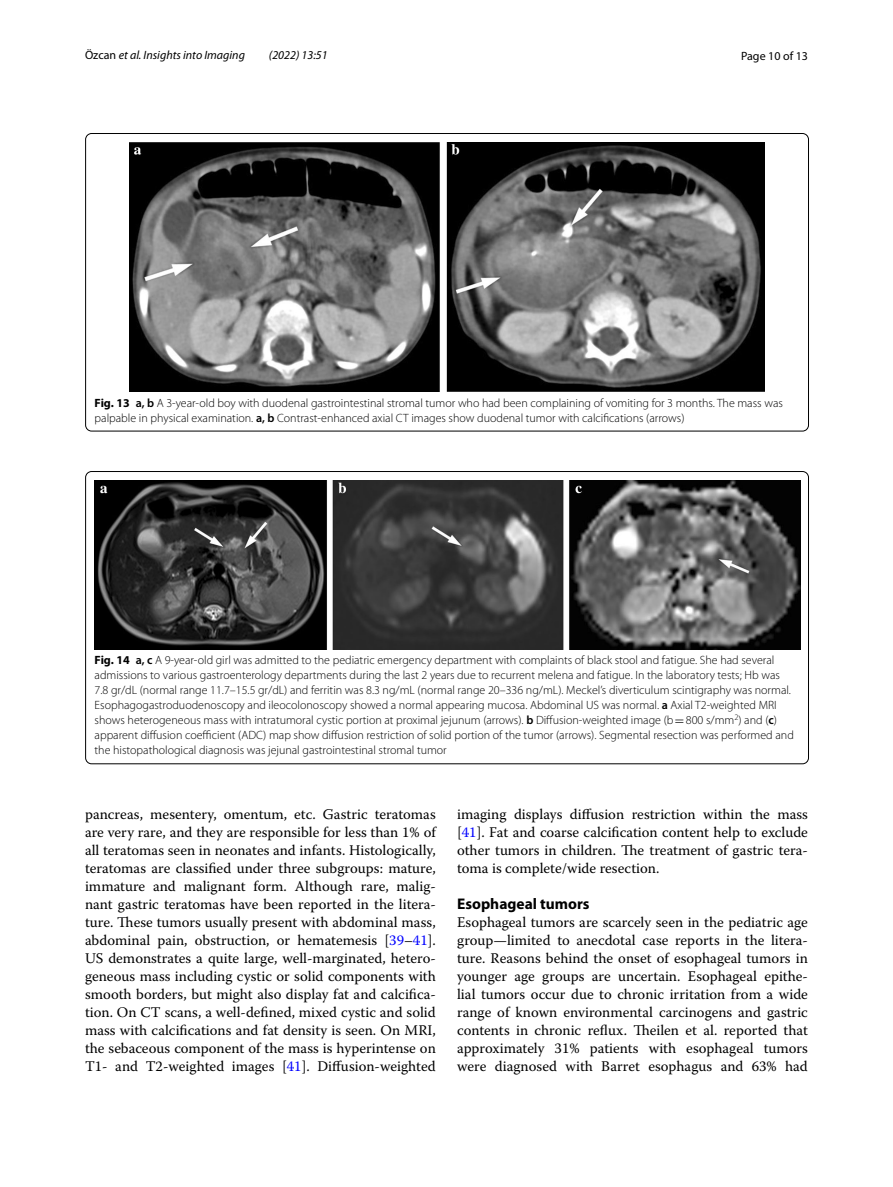
<style>
.page{position:relative;width:893px;height:1187px;background:#fff}
.page>*{position:absolute;margin:0;border:0;box-sizing:border-box;transform-origin:0 0}
.t1{font:700 15.45px "Myriad Pro";color:#000}
.t2{font:14.7px/18px "Warnock Pro";color:#000;text-align:justify}
.t3{font:300 12px/15px "Myriad Pro";color:#000}
.t4{font:italic 12px "Myriad Pro";color:#000}
.t5{font:12px "Myriad Pro";color:#000}
.s1{font-style:normal}
.s2{font-weight:700}
.s3{font-weight:600}
.s4{font-family:"MTSY";font-weight:400}
.s5{color:#00f}
</style>
<div class="page">
<img style="left:129px;top:142px;width:636px;height:250px">
<img style="left:94px;top:480px;width:706px;height:169px">
<p class="t4" style="left:85px;top:48px;width:161px"><span class="s1">Özcan</span> et al. Insights into Imaging</p>
<p class="t4" style="left:269px;top:48px;width:60px">(2022) 13:51</p>
<p class="t5" style="left:741px;top:48px;width:68px">Page 10 of 13</p>
<p class="t3" style="left:95px;top:395px;width:690px"><span class="s2">Fig. 13</span> <span class="s3">a, b</span> A 3-year-old boy with duodenal gastrointestinal stromal tumor who had been complaining of vomiting for 3 months. The mass was palpable in physical examination. <span class="s3">a, b</span> Contrast-enhanced axial CT images show duodenal tumor with calcifications (arrows)</p>
<p class="t3" style="left:95px;top:653px;width:701px"><span class="s2">Fig. 14</span> <span class="s3">a, c</span> A 9-year-old girl was admitted to the pediatric emergency department with complaints of black stool and fatigue. She had several admissions to various gastroenterology departments during the last 2 years due to recurrent melena and fatigue. In the laboratory tests; Hb was 7.8 gr/dL (normal range 11.7–15.5 gr/dL) and ferritin was 8.3 ng/mL (normal range 20–336 ng/mL). Meckel’s diverticulum scintigraphy was normal.<br>Esophagogastroduodenoscopy and ileocolonoscopy showed a normal appearing mucosa. Abdominal US was normal. <span class="s3">a</span> Axial T2-weighted MRI shows heterogeneous mass with intratumoral cystic portion at proximal jejunum (arrows). <span class="s3">b</span> Diffusion-weighted image (b<span class="s4">=</span>800 s/mm<sup>2</sup>) and (<span class="s3">c</span>) apparent diffusion coefficient (ADC) map show diffusion restriction of solid portion of the tumor (arrows). Segmental resection was performed and the histopathological diagnosis was jejunal gastrointestinal stromal tumor</p>
<p class="t2" style="left:85px;top:804px;width:352px">pancreas, mesentery, omentum, etc. Gastric teratomas are very rare, and they are responsible for less than 1% of all teratomas seen in neonates and infants. Histologically, teratomas are classified under three subgroups: mature, immature and malignant form. Although rare, malig&shy;nant gastric teratomas have been reported in the litera&shy;ture. These tumors usually present with abdominal mass, abdominal pain, obstruction, or hematemesis [<span class="s5">39</span>–<span class="s5">41</span>].<br>US demonstrates a quite large, well-marginated, hetero&shy;geneous mass including cystic or solid components with smooth borders, but might also display fat and calcifica&shy;tion. On CT scans, a well-defined, mixed cystic and solid mass with calcifications and fat density is seen. On MRI, the sebaceous component of the mass is hyperintense on T1- and T2-weighted images [<span class="s5">41</span>]. Diffusion-weighted</p>
<p class="t2" style="left:457px;top:804px;width:352px">imaging displays diffusion restriction within the mass [<span class="s5">41</span>]. Fat and coarse calcification content help to exclude other tumors in children. The treatment of gastric tera&shy;toma is complete/wide resection.</p>
<p class="t1" style="left:457px;top:893px;width:134px">Esophageal tumors</p>
<p class="t2" style="left:457px;top:912px;width:352px">Esophageal tumors are scarcely seen in the pediatric age group—limited to anecdotal case reports in the litera&shy;ture. Reasons behind the onset of esophageal tumors in younger age groups are uncertain. Esophageal epithe&shy;lial tumors occur due to chronic irritation from a wide range of known environmental carcinogens and gastric contents in chronic reflux. Theilen et al. reported that approximately 31% patients with esophageal tumors were diagnosed with Barret esophagus and 63% had</p>
</div>
